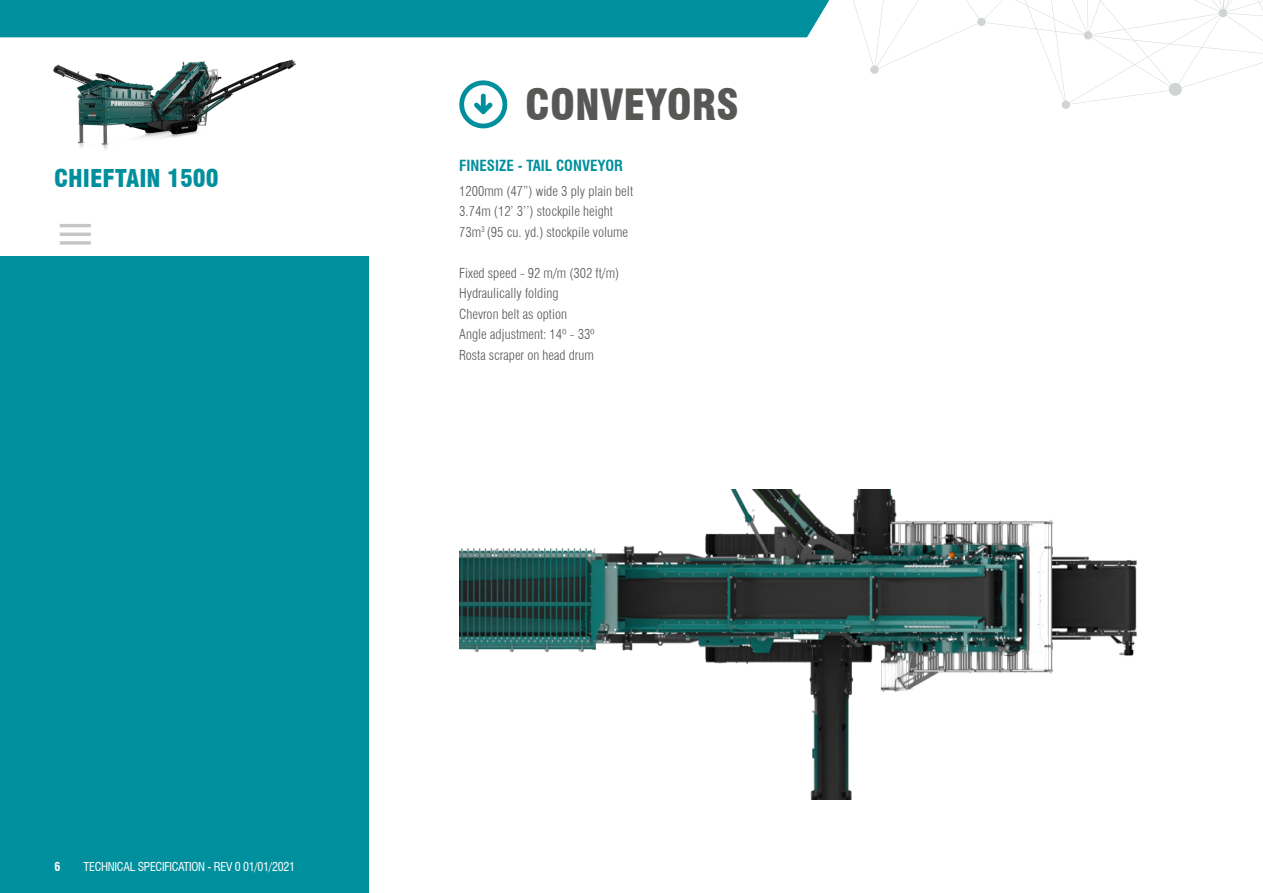
<style>
.page{position:relative;width:1263px;height:893px;background:#fff}
.page>*{position:absolute;margin:0;border:0;box-sizing:border-box;transform-origin:0 0}
.t1{font:900 condensed 42px "Swiss 721 BT";color:#575756}
.t2{font:900 condensed 24px "Swiss 721 BT";color:#008f9d}
.t3{font:700 condensed 15px "Swiss 721 BT";color:#008f9d}
.t4{font:300 condensed 13.5px/20.4px "Swiss 721 BT";color:#575756}
.t5{font:condensed 12px "Swiss 721 BT";letter-spacing:-.025em;color:#fff}
.t6{font:700 condensed 12px "Swiss 721 BT";color:#fff}
</style>
<div class="page">
<div style="left:0;top:257px;width:368px;height:636px;background:#008f9d"></div>
<img style="left:53px;top:59px;width:242px;height:91px">
<hr style="left:60px;top:241px;width:31px;height:4px;background:#cfcfcf">
<hr style="left:60px;top:233px;width:31px;height:3px;background:#c6c6c6">
<hr style="left:60px;top:224px;width:31px;height:3px;background:#c6c6c6">
<svg style="left:295px;top:0;width:968px;height:129px"></svg>
<div style="left:0;top:0;width:856px;height:37px;background:#008f9d"></div>
<img style="left:459px;top:490px;width:678px;height:309px">
<h2 class="t2" style="left:54px;top:163px;width:166px">CHIEFTAIN 1500</h2>
<h1 class="t1" style="left:525px;top:79px;width:215px">CONVEYORS</h1>
<p class="t3" style="left:459px;top:157px;width:165px">FINESIZE - TAIL CONVEYOR</p>
<p class="t4" style="left:459px;top:181px;width:175px">1200mm (47”) wide 3 ply plain belt<br>3.74m (12’ 3’’) stockpile height<br>73m<sup>3</sup> (95 cu. yd.) stockpile volume</p>
<p class="t4" style="left:459px;top:263px;width:161px">Fixed speed - 92 m/m (302 ft/m)<br>Hydraulically folding<br>Chevron belt as option<br>Angle adjustment: 14º - 33º<br>Rosta scraper on head drum</p>
<p class="t6" style="left:54px;top:859px;width:7px">6</p>
<p class="t5" style="left:84px;top:859px;width:213px">TECHNICAL SPECIFICATION - REV 0 01/01/2021</p>
</div>
